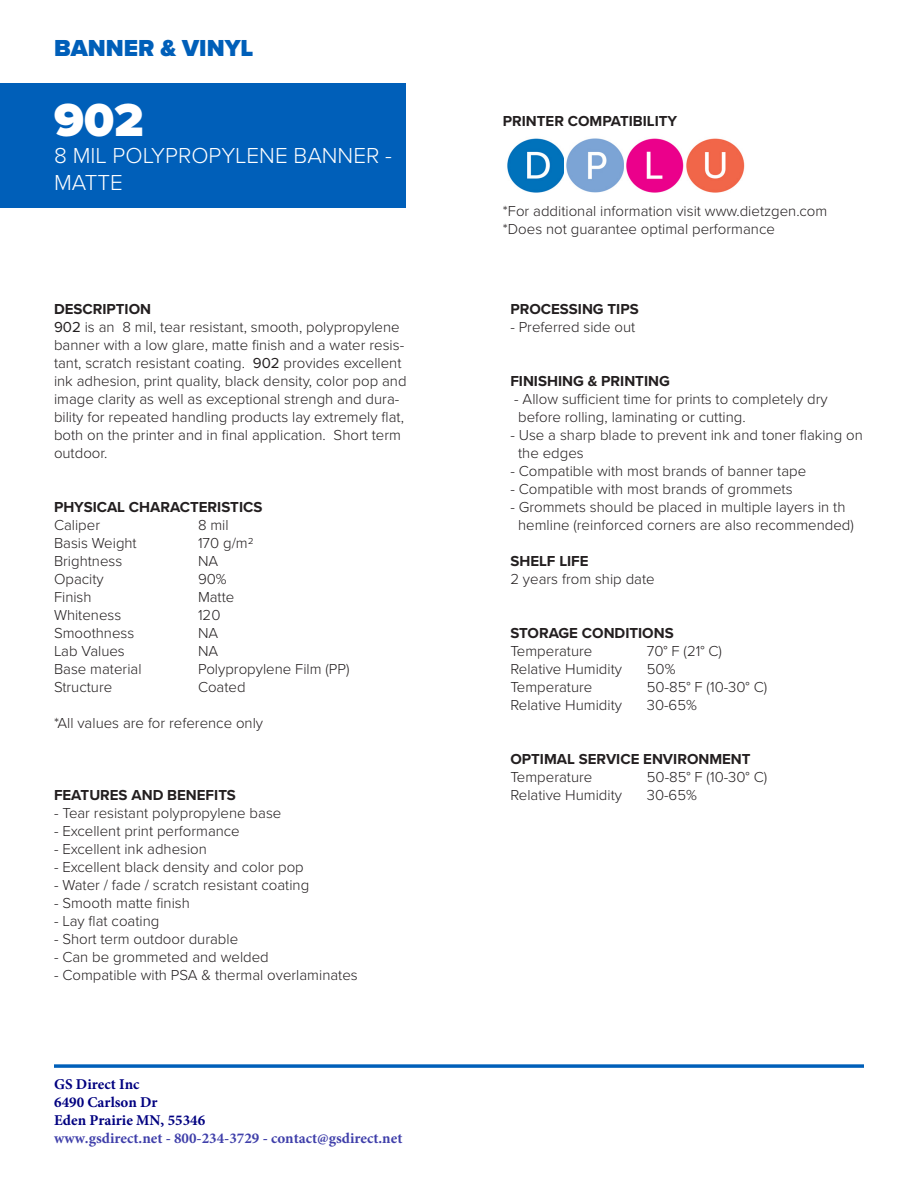
<style>
.page{position:relative;width:918px;height:1188px;background:#fff}
.page>*{position:absolute;margin:0;border:0;box-sizing:border-box;transform-origin:0 0}
.t1{font:900 48px "Proxima Nova";color:#fff}
.t2{font:900 24px "Proxima Nova";color:#005fb9}
.t3{font:300 22.5px/27px "Proxima Nova";color:#fff}
.t4{font:300 15px/18px "Proxima Nova";color:#231f20}
.t5{font:700 15px "Proxima Nova";color:#231f20}
.t6{font:700 15px "Minion Pro";color:#4040aa}
.t7{font:700 15px/18px "Minion Pro";color:#000080}
.s1{font-weight:400}
</style>
<div class="page">
<div style="left:0;top:83px;width:406px;height:124px;background:#005fb9"></div>
<hr style="left:54px;top:1065px;width:810px;height:3px;background:#005fb9">
<img style="left:507px;top:138px;width:238px;height:55px">
<p class="t2" style="left:54px;top:30px;width:201px">BANNER &amp; VINYL</p>
<p class="t1" style="left:54px;top:84px;width:91px">902</p>
<p class="t3" style="left:54px;top:141px;width:340px">8 MIL POLYPROPYLENE BANNER -<br>MATTE</p>
<p class="t5" style="left:54px;top:298px;width:99px">DESCRIPTION</p>
<p class="t4" style="left:54px;top:317px;width:354px"><span class="s1">902</span> is an 8 mil, tear resistant, smooth, polypropylene banner with a low glare, matte finish and a water resis&shy;tant, scratch resistant coating. <span class="s1">902</span> provides excellent ink adhesion, print quality, black density, color pop and image clarity as well as exceptional strengh and dura&shy;bility for repeated handling products lay extremely flat, both on the printer and in final application. Short term outdoor.</p>
<p class="t5" style="left:54px;top:496px;width:210px">PHYSICAL CHARACTERISTICS</p>
<p class="t4" style="left:54px;top:515px;width:48px">Caliper</p>
<p class="t4" style="left:198px;top:515px;width:32px">8 mil</p>
<p class="t4" style="left:54px;top:533px;width:84px">Basis Weight</p>
<p class="t4" style="left:198px;top:533px;width:57px">170 g/m2</p>
<p class="t4" style="left:54px;top:551px;width:70px">Brightness</p>
<p class="t4" style="left:198px;top:551px;width:22px">NA</p>
<p class="t4" style="left:54px;top:569px;width:51px">Opacity</p>
<p class="t4" style="left:198px;top:569px;width:30px">90%</p>
<p class="t4" style="left:54px;top:587px;width:39px">Finish</p>
<p class="t4" style="left:198px;top:587px;width:38px">Matte</p>
<p class="t4" style="left:54px;top:605px;width:69px">Whiteness</p>
<p class="t4" style="left:198px;top:605px;width:24px">120</p>
<p class="t4" style="left:54px;top:623px;width:82px">Smoothness</p>
<p class="t4" style="left:198px;top:623px;width:22px">NA</p>
<p class="t4" style="left:54px;top:641px;width:72px">Lab Values</p>
<p class="t4" style="left:198px;top:641px;width:22px">NA</p>
<p class="t4" style="left:54px;top:659px;width:89px">Base material</p>
<p class="t4" style="left:198px;top:659px;width:153px">Polypropylene Film (PP)</p>
<p class="t4" style="left:54px;top:677px;width:60px">Structure</p>
<p class="t4" style="left:198px;top:677px;width:49px">Coated</p>
<p class="t4" style="left:54px;top:713px;width:211px">*All values are for reference only</p>
<p class="t5" style="left:54px;top:784px;width:183px">FEATURES AND BENEFITS</p>
<p class="t4" style="left:54px;top:803px;width:229px">- Tear resistant polypropylene base</p>
<p class="t4" style="left:54px;top:821px;width:187px">- Excellent print performance</p>
<p class="t4" style="left:54px;top:839px;width:154px">- Excellent ink adhesion</p>
<p class="t4" style="left:54px;top:857px;width:251px">- Excellent black density and color pop</p>
<p class="t4" style="left:54px;top:875px;width:257px">- Water / fade / scratch resistant coating</p>
<p class="t4" style="left:54px;top:893px;width:137px">- Smooth matte finish</p>
<p class="t4" style="left:54px;top:911px;width:107px">- Lay flat coating</p>
<p class="t4" style="left:54px;top:929px;width:186px">- Short term outdoor durable</p>
<p class="t4" style="left:54px;top:947px;width:216px">- Can be grommeted and welded</p>
<p class="t4" style="left:54px;top:965px;width:305px">- Compatible with PSA &amp; thermal overlaminates</p>
<p class="t7" style="left:54px;top:1075px;width:152px">GS Direct Inc<br>6490 Carlson Dr<br>Eden Prairie MN, 55346</p>
<p class="t6" style="left:54px;top:1128px;width:350px">www.gsdirect.net - 800-234-3729 - contact@gsdirect.net</p>
<p class="t5" style="left:503px;top:110px;width:176px">PRINTER COMPATIBILITY</p>
<p class="t4" style="left:503px;top:201px;width:326px">*For additional information visit www.dietzgen.com</p>
<p class="t4" style="left:503px;top:219px;width:274px">*Does not guarantee optimal performance</p>
<p class="t5" style="left:510px;top:298px;width:130px">PROCESSING TIPS</p>
<p class="t4" style="left:510px;top:317px;width:126px">- Preferred side out</p>
<p class="t5" style="left:510px;top:370px;width:161px">FINISHING &amp; PRINTING</p>
<p class="t4" style="left:514px;top:389px;width:315px">- Allow sufficient time for prints to completely dry</p>
<p class="t4" style="left:518px;top:407px;width:229px">before rolling, laminating or cutting.</p>
<p class="t4" style="left:510px;top:425px;width:354px">- Use a sharp blade to prevent ink and toner flaking on</p>
<p class="t4" style="left:518px;top:443px;width:67px">the edges</p>
<p class="t4" style="left:510px;top:461px;width:297px">- Compatible with most brands of banner tape</p>
<p class="t4" style="left:510px;top:479px;width:284px">- Compatible with most brands of grommets</p>
<p class="t4" style="left:510px;top:497px;width:337px">- Grommets should be placed in multiple layers in th</p>
<p class="t4" style="left:518px;top:515px;width:337px">hemline (reinforced corners are also recommended)</p>
<p class="t5" style="left:510px;top:550px;width:80px">SHELF LIFE</p>
<p class="t4" style="left:510px;top:569px;width:146px">2 years from ship date</p>
<p class="t5" style="left:510px;top:622px;width:165px">STORAGE CONDITIONS</p>
<p class="t4" style="left:510px;top:641px;width:84px">Temperature</p>
<p class="t4" style="left:647px;top:641px;width:77px">70° F (21° C)</p>
<p class="t4" style="left:510px;top:659px;width:113px">Relative Humidity</p>
<p class="t4" style="left:647px;top:659px;width:30px">50%</p>
<p class="t4" style="left:510px;top:677px;width:84px">Temperature</p>
<p class="t4" style="left:647px;top:677px;width:122px">50-85° F (10-30° C)</p>
<p class="t4" style="left:510px;top:695px;width:113px">Relative Humidity</p>
<p class="t4" style="left:647px;top:695px;width:52px">30-65%</p>
<p class="t5" style="left:510px;top:748px;width:242px">OPTIMAL SERVICE ENVIRONMENT</p>
<p class="t4" style="left:510px;top:767px;width:84px">Temperature</p>
<p class="t4" style="left:647px;top:767px;width:122px">50-85° F (10-30° C)</p>
<p class="t4" style="left:510px;top:785px;width:113px">Relative Humidity</p>
<p class="t4" style="left:647px;top:785px;width:52px">30-65%</p>
</div>
